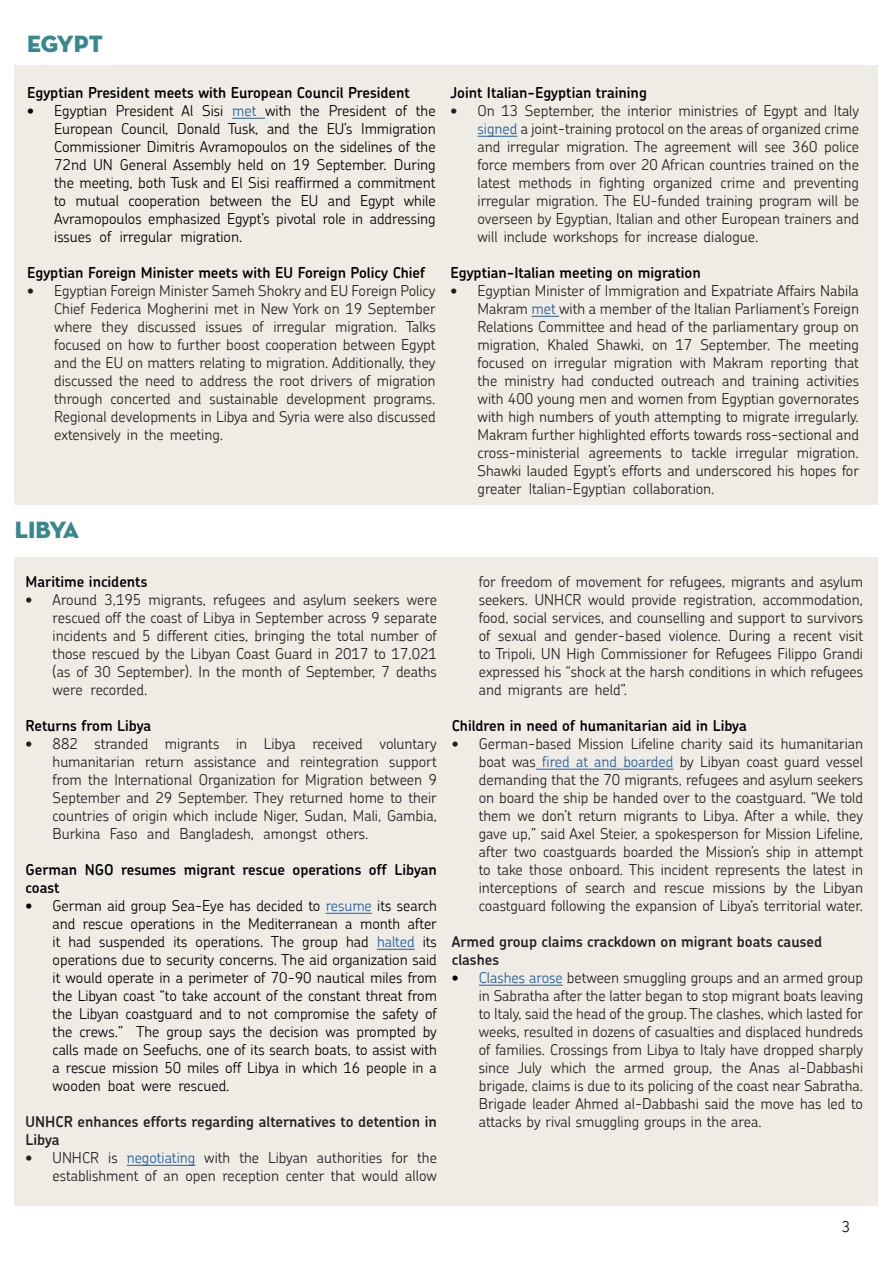
<style>
.page{position:relative;width:893px;height:1263px;background:#fff}
.page>*{position:absolute;margin:0;border:0;box-sizing:border-box;transform-origin:0 0}
.t1{font:24px "Neutra Disp Titling";letter-spacing:-.01em;color:#38888d}
.t2{font:300 15px/18px "Chevin";color:#231f20;text-align:justify}
.t3{font:300 15px/18px "Chevin";color:#000;text-align:justify}
.t4{font:600 15px/18px "Chevin";color:#000}
.t5{font:600 15px/18px "Chevin";color:#231f20}
.s1{color:#215e9e}
.s2{color:#000}
</style>
<div class="page">
<div style="left:15px;top:65px;width:863px;height:440px;background:#efebe5"></div>
<hr style="left:232px;top:118px;width:33px;height:1px;background:#215e9e">
<hr style="left:477px;top:136px;width:40px;height:1px;background:#215e9e">
<svg style="left:531px;top:316px;width:28px;height:1px"></svg>
<div style="left:15px;top:557px;width:863px;height:649px;background:#efebe5"></div>
<hr style="left:326px;top:913px;width:46px;height:1px;background:#215e9e">
<hr style="left:377px;top:949px;width:38px;height:1px;background:#215e9e">
<hr style="left:127px;top:1165px;width:68px;height:1px;background:#215e9e">
<hr style="left:536px;top:769px;width:137px;height:1px;background:#215e9e">
<hr style="left:479px;top:985px;width:84px;height:1px;background:#215e9e">
<h1 class="t1" style="left:27px;top:29px;width:77px">EGYPT</h1>
<p class="t4" style="left:27px;top:84px;width:384px">Egyptian President meets with European Council President</p>
<p class="t3" style="left:54px;top:102px;width:383px;text-indent:-27px">• Egyptian President Al Sisi <span class="s1">met</span> with the President of the European Council, Donald Tusk, and the EU’s Immigration Commissioner Dimitris Avramopoulos on the sidelines of the 72nd UN General Assembly held on 19 September. During the meeting, both Tusk and El Sisi reaffirmed a commitment to mutual cooperation between the EU and Egypt while Avramopoulos emphasized Egypt’s pivotal role in addressing issues of irregular migration.</p>
<p class="t4" style="left:27px;top:264px;width:400px">Egyptian Foreign Minister meets with EU Foreign Policy Chief</p>
<p class="t2" style="left:54px;top:282px;width:383px;text-indent:-27px">• Egyptian Foreign Minister Sameh Shokry and EU Foreign Policy Chief Federica Mogherini met in New York on 19 September where they discussed issues of irregular migration. Talks focused on how to further boost cooperation between Egypt and the EU on matters relating to migration. Additionally, they discussed the need to address the root drivers of migration through concerted and sustainable development programs.<br>Regional developments in Libya and Syria were also discussed extensively in the meeting.</p>
<h1 class="t1" style="left:15px;top:514px;width:66px">LIBYA</h1>
<p class="t4" style="left:450px;top:84px;width:198px">Joint Italian-Egyptian training</p>
<p class="t2" style="left:477px;top:102px;width:383px;text-indent:-27px">• On 13 September, the interior ministries of Egypt and Italy <span class="s1">signed</span> a joint-training protocol on the areas of organized crime and irregular migration. The agreement will see 360 police force members from over 20 African countries trained on the latest methods in fighting organized crime and preventing irregular migration. The EU-funded training program will be overseen by Egyptian, Italian and other European trainers and will include workshops for increase dialogue.</p>
<p class="t4" style="left:450px;top:264px;width:252px">Egyptian-Italian meeting on migration</p>
<p class="t2" style="left:477px;top:282px;width:383px;text-indent:-27px">• Egyptian Minister of Immigration and Expatriate Affairs Nabila Makram <span class="s1">met</span> with a member of the Italian Parliament’s Foreign Relations Committee and head of the parliamentary group on migration, Khaled Shawki, on 17 September. The meeting focused on irregular migration with Makram reporting that the ministry had conducted outreach and training activities with 400 young men and women from Egyptian governorates with high numbers of youth attempting to migrate irregularly.<br>Makram further highlighted efforts towards ross-sectional and cross-ministerial agreements to tackle irregular migration.<br>Shawki lauded Egypt’s efforts and underscored his hopes for greater Italian-Egyptian collaboration.</p>
<p class="t4" style="left:26px;top:572px;width:123px">Maritime incidents</p>
<p class="t2" style="left:53px;top:591px;width:386px;text-indent:-27px">• Around 3,195 migrants, refugees and asylum seekers were rescued off the coast of Libya in September across 9 separate incidents and 5 different cities, bringing the total number of those rescued by the Libyan Coast Guard in 2017 to 17,021 (as of 30 September). In the month of September, 7 deaths were recorded.</p>
<p class="t4" style="left:26px;top:716px;width:127px">Returns from Libya</p>
<p class="t2" style="left:53px;top:735px;width:386px;text-indent:-27px">• 882 stranded migrants in Libya received voluntary humanitarian return assistance and reintegration support from the International Organization for Migration between 9<br>September and 29 September. They returned home to their countries of origin which include Niger, Sudan, Mali, Gambia, Burkina Faso and Bangladesh, amongst others.</p>
<p class="t4" style="left:26px;top:860px;width:413px">German NGO resumes migrant rescue operations off Libyan coast</p>
<p class="t3" style="left:53px;top:897px;width:386px;text-indent:-27px">• German aid group Sea-Eye has decided to <span class="s1">resume</span> its search and rescue operations in the Mediterranean a month after it had suspended its operations. The group had <span class="s1">halted</span> its operations due to security concerns. The aid organization said it would operate in a perimeter of 70-90 nautical miles from the Libyan coast “to take account of the constant threat from the Libyan coastguard and to not compromise the safety of the crews.” The group says the decision was prompted by calls made on Seefuchs, one of its search boats, to assist with a rescue mission 50 miles off Libya in which 16 people in a wooden boat were rescued.</p>
<p class="t5" style="left:26px;top:1112px;width:413px">UNHCR enhances efforts regarding alternatives to detention in<br>Libya</p>
<p class="t2" style="left:26px;top:1149px;width:413px;text-align:right">• UNHCR is <span class="s1">negotiating</span> with the Libyan authorities for the establishment of an open reception center that would allow</p>
<p class="t2" style="left:479px;top:572px;width:386px">for freedom of movement for refugees, migrants and asylum seekers. UNHCR would provide registration, accommodation, food, social services, and counselling and support to survivors of sexual and gender-based violence. During a recent visit to Tripoli, UN High Commissioner for Refugees Filippo Grandi expressed his “shock at the harsh conditions in which refugees and migrants are held”.</p>
<p class="t4" style="left:452px;top:716px;width:297px">Children in need of humanitarian aid in Libya</p>
<p class="t2" style="left:479px;top:734px;width:386px;text-indent:-27px">• German-based Mission Lifeline charity said its humanitarian boat was <span class="s1">fired at and boarded</span> by Libyan coast guard vessel demanding that the 70 migrants, refugees and asylum seekers on board the ship be handed over to the coastguard. “We told them we don’t return migrants to Libya. After a while, they gave up,” said Axel Steier, a spokesperson for Mission Lifeline, after two coastguards boarded the Mission’s ship in attempt to take those onboard. This incident represents the latest in interceptions of search and rescue missions by the Libyan coastguard following the expansion of Libya’s territorial water.</p>
<p class="t5" style="left:452px;top:932px;width:372px">Armed group claims crackdown on migrant boats caused clashes</p>
<p class="t2" style="left:479px;top:968px;width:386px;text-indent:-27px"><span class="s2">•</span> <span class="s1">Clashes arose</span> between smuggling groups and an armed group in Sabratha after the latter began to stop migrant boats leaving to Italy, said the head of the group. The clashes, which lasted for weeks, resulted in dozens of casualties and displaced hundreds of families. Crossings from Libya to Italy have dropped sharply since July which the armed group, the Anas al-Dabbashi brigade, claims is due to its policing of the coast near Sabratha.<br>Brigade leader Ahmed al-Dabbashi said the move has led to attacks by rival smuggling groups in the area.</p>
<p class="t3" style="left:842px;top:1217px;width:10px">3</p>
</div>
